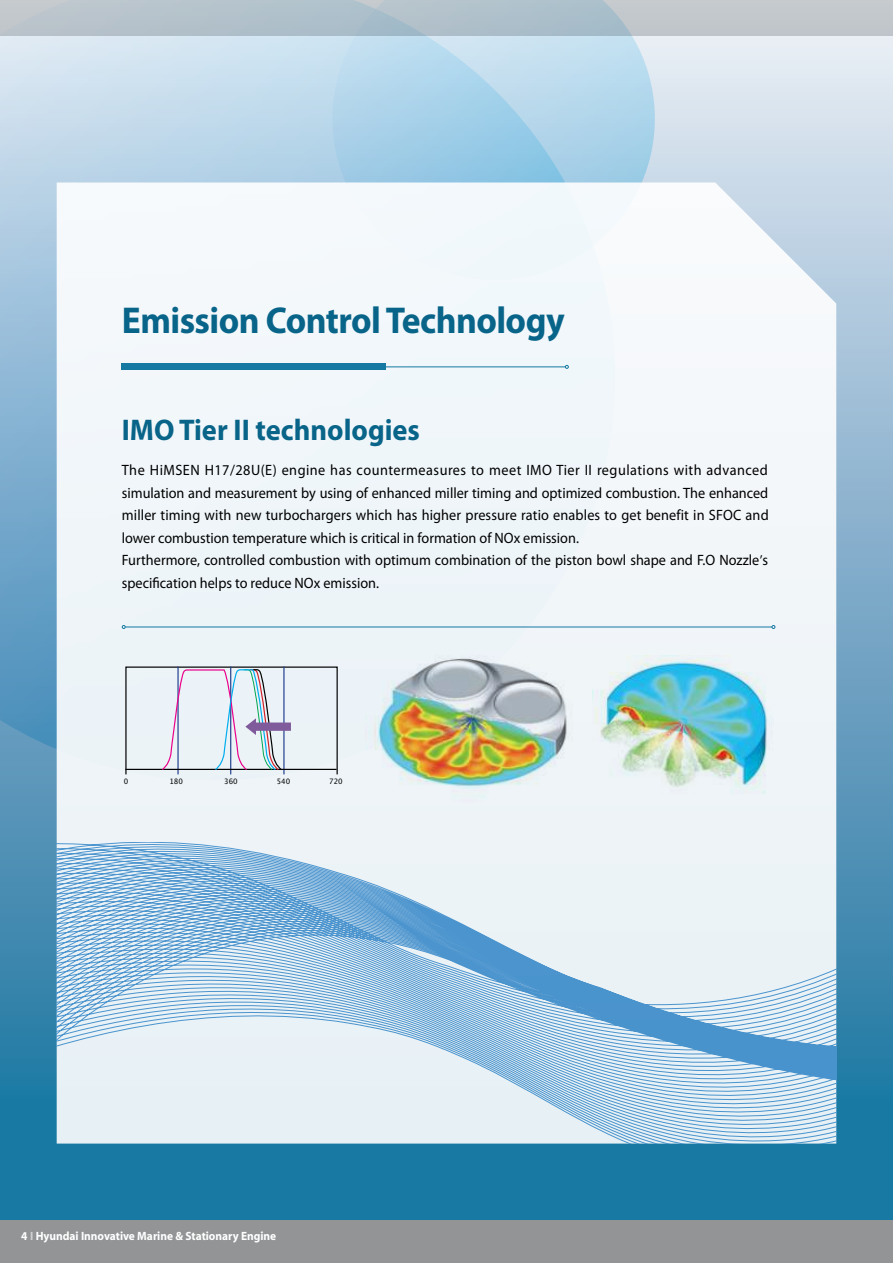
<style>
.page{position:relative;width:893px;height:1263px;background:#fff}
.page>*{position:absolute;margin:0;border:0;box-sizing:border-box;transform-origin:0 0}
.t1{font:700 37.5px "Myriad Pro";letter-spacing:-.015em;color:#086488;scale:.95 1}
.t2{font:700 30px "Myriad Pro";color:#086488;scale:.95 1}
.t3{font:15px/22.5px "Myriad Pro";color:#000;scale:.95 1}
.t4{font:700 12px "Myriad";color:#fff;scale:.95 1}
.t5{font:7.5px "Lucida Grande";color:#000;scale:.95 1}
.s1{font-size:14.25px}
.s2{color:#d1d2d3}
</style>
<div class="page">
<div style="left:0;top:0;width:893px;height:1263px;background:linear-gradient(to bottom,#eceaf5,#056999)"></div>
<svg style="left:0;top:36px;width:332px;height:744px;background:#a8c9e0"></svg>
<svg style="left:332px;top:36px;width:323px;height:146px;background:#afd4ea"></svg>
<div style="left:57px;top:182px;width:779px;height:660px;background:#f1f6fa"></div>
<svg style="left:57px;top:842px;width:779px;height:301px;background:#c0d9eb"></svg>
<div style="left:0;top:1220px;width:893px;height:43px;background:#929496"></div>
<hr style="left:125px;top:627px;width:647px;height:1px;background:#1579a2">
<svg style="left:122px;top:625px;width:4px;height:4px"></svg>
<svg style="left:772px;top:625px;width:3px;height:4px"></svg>
<svg style="left:0;top:0;width:893px;height:36px;background:#b6c3cb"></svg>
<div style="left:122px;top:364px;width:264px;height:6px;background:#1579a2"></div>
<hr style="left:382px;top:366px;width:183px;height:1px;background:#1579a2">
<svg style="left:565px;top:365px;width:4px;height:4px"></svg>
<hr style="left:177px;top:666px;width:2px;height:108px;background:#23408e">
<hr style="left:230px;top:666px;width:1px;height:108px;background:#23408e">
<hr style="left:283px;top:666px;width:2px;height:108px;background:#23408e">
<hr style="left:125px;top:769px;width:212px;height:1px;background:#000">
<svg style="left:161px;top:668px;width:130px;height:102px;background:#d8dce7"></svg>
<img style="left:593px;top:655px;width:180px;height:144px">
<img style="left:365px;top:647px;width:208px;height:159px">
<h1 class="t1" style="left:122px;top:296px;width:468px">Emission Control Technology</h1>
<h2 class="t2" style="left:122px;top:410px;width:315px">IMO Tier II technologies</h2>
<p class="t3" style="left:122px;top:459px;width:682px">The HiMSEN H17/28U(E) engine has countermeasures to meet IMO Tier II regulations with advanced simulation and measurement by using of enhanced miller timing and optimized combustion. The enhanced miller timing with new turbochargers which has higher pressure ratio enables to get benefit in SFOC and lower combustion temperature which is critical in formation of NOx emission.<br>Furthermore, controlled combustion with optimum combination of the piston bowl shape and F.O Nozzle<span class="s1">’</span>s specification helps to reduce NOx emission.</p>
<p class="t5" style="left:124px;top:777px;width:6px">0</p>
<p class="t5" style="left:169px;top:777px;width:16px">180</p>
<p class="t5" style="left:224px;top:777px;width:16px">360</p>
<p class="t5" style="left:277px;top:777px;width:16px">540</p>
<p class="t5" style="left:329px;top:777px;width:16px">720</p>
<p class="t4" style="left:21px;top:1229px;width:270px">4 <span class="s2">I</span> Hyundai Innovative Marine &amp; Stationary Engine</p>
</div>
